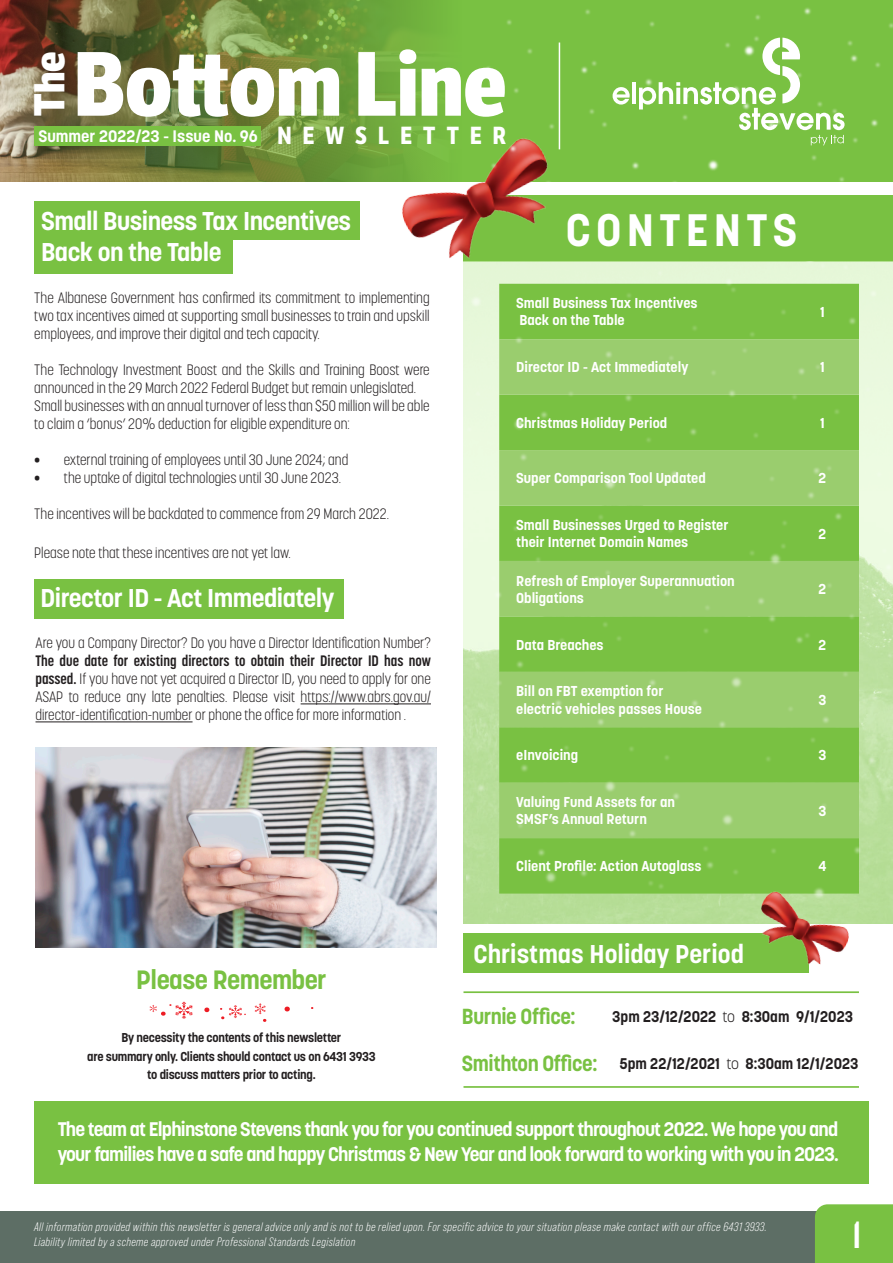
<style>
.page{position:relative;width:893px;height:1263px;background:#fff}
.page>*{position:absolute;margin:0;border:0;box-sizing:border-box;transform-origin:0 0}
.t1{font:800 88.35px "LFT Etica Condensed";color:#fff}
.t2{font:700 45px "Korolev";letter-spacing:.12em;color:#fff}
.t3{font:800 42px "LFT Etica Condensed";color:#fff}
.t4{font:700 37.8px "Rift";color:#fff}
.t5{font:700 26.25px "Korolev";letter-spacing:-.02em;color:#79c142}
.t6{font:700 25.5px "Korolev";letter-spacing:-.02em;color:#fff}
.t7{font:700 25.5px "Korolev";color:#fff}
.t8{font:700 24px "LFT Etica Condensed";letter-spacing:.465em;color:#fff}
.t9{font:700 21.6px "Korolev";letter-spacing:-.02em;color:#79c142}
.t10{font:700 19.5px/25.5px "Korolev";letter-spacing:-.04em;color:#fff}
.t11{font:700 16.5px "Korolev";color:#fff}
.t12{font:700 15.3px "Korolev";color:#231f20}
.t13{font:300 15px/18px "Korolev Condensed";color:#231f20;text-align:justify}
.t14{font:700 14.25px "Korolev";color:#fff}
.t15{font:700 12.75px/18.8px "Korolev";letter-spacing:-.02em;color:#231f20;text-align:center}
.No_Spacing{font:italic 12.15px "Bebas Neue Pro";letter-spacing:.03em;color:#fff}
.s1{font-weight:700}
.s2{font-weight:300}
</style>
<div class="page">
<div style="left:34px;top:235px;width:199px;height:38px;background:#79c142"></div>
<div style="left:463px;top:196px;width:430px;height:66px;background:#79c142"></div>
<div style="left:0;top:1212px;width:893px;height:51px;background:#5d6e65"></div>
<div style="left:815px;top:1204px;width:78px;height:59px;background:#79c142"></div>
<div style="left:34px;top:202px;width:326px;height:38px;background:#79c142"></div>
<hr style="left:301px;top:703px;width:130px;height:1px;background:#231f20">
<hr style="left:36px;top:721px;width:157px;height:1px;background:#231f20">
<div style="left:34px;top:579px;width:309px;height:39px;background:#79c142"></div>
<div style="left:463px;top:934px;width:346px;height:39px;background:#79c142"></div>
<hr style="left:463px;top:991px;width:396px;height:2px;background:#79c142">
<hr style="left:463px;top:1086px;width:396px;height:2px;background:#79c142">
<div style="left:34px;top:1101px;width:835px;height:83px;background:#79c142"></div>
<img style="left:0;top:0;width:463px;height:182px">
<div style="left:34px;top:126px;width:227px;height:19px;background:#79c142"></div>
<img style="left:372px;top:120px;width:187px;height:163px">
<img style="left:36px;top:747px;width:400px;height:200px">
<img style="left:466px;top:262px;width:427px;height:645px">
<img style="left:463px;top:0;width:430px;height:196px">
<svg style="left:613px;top:87px;width:17px;height:18px"></svg>
<hr style="left:632px;top:82px;width:4px;height:22px;background:#fff">
<svg style="left:639px;top:38px;width:206px;height:107px;background:#8eca60"></svg>
<svg style="left:204px;top:1007px;width:6px;height:5px"></svg>
<svg style="left:220px;top:1005px;width:26px;height:14px"></svg>
<svg style="left:284px;top:1006px;width:6px;height:5px"></svg>
<svg style="left:255px;top:1003px;width:11px;height:19px"></svg>
<svg style="left:150px;top:1001px;width:43px;height:18px"></svg>
<img style="left:738px;top:880px;width:128px;height:85px">
<p class="t1" style="left:74px;top:30px;width:434px">Bottom Line</p>
<p class="t8" style="left:277px;top:121px;width:230px">NEWSLETTER</p>
<p class="t3" style="left:24px;top:116px;width:66px;rotate:-90deg">The</p>
<p class="t11" style="left:39px;top:125px;width:221px">Summer 2022/23 - Issue No. 96</p>
<p class="t6" style="left:41px;top:205px;width:312px">Small Business Tax Incentives</p>
<p class="t6" style="left:41px;top:236px;width:182px">Back on the Table</p>
<p class="t13" style="left:34px;top:289px;width:397px">The Albanese Government has confirmed its commitment to implementing two tax incentives aimed at supporting small businesses to train and upskill employees, and improve their digital and tech capacity.</p>
<p class="t13" style="left:34px;top:361px;width:397px">The Technology Investment Boost and the Skills and Training Boost were announced in the 29 March 2022 Federal Budget but remain unlegislated.</p>
<p class="t13" style="left:34px;top:397px;width:397px">Small businesses with an annual turnover of less than $50 million will be able to claim a ‘bonus’ 20% deduction for eligible expenditure on:</p>
<p class="t13" style="left:34px;top:451px;width:316px">• external training of employees until 30 June 2024; and</p>
<p class="t13" style="left:34px;top:469px;width:308px">• the uptake of digital technologies until 30 June 2023.</p>
<p class="t13" style="left:34px;top:505px;width:356px">The incentives will be backdated to commence from 29 March 2022.</p>
<p class="t13" style="left:34px;top:544px;width:258px">Please note that these incentives are not yet law.</p>
<p class="t6" style="left:41px;top:582px;width:295px">Director ID - Act Immediately</p>
<p class="t13" style="left:36px;top:634px;width:397px">Are you a Company Director? Do you have a Director Identification Number?<br><span class="s1">The due date for existing directors to obtain their Director ID has now passed.</span> If you have not yet acquired a Director ID, you need to apply for one ASAP to reduce any late penalties. Please visit https://www.abrs.gov.au/ director-identification-number or phone the office for more information .</p>
<p class="t2" style="left:566px;top:202px;width:233px">CONTENTS</p>
<p class="t14" style="left:516px;top:294px;width:183px">Small Business Tax Incentives</p>
<p class="t14" style="left:519px;top:311px;width:107px">Back on the Table</p>
<p class="t14" style="left:820px;top:303px;width:6px">1</p>
<p class="t14" style="left:516px;top:358px;width:174px">Director ID - Act Immediately</p>
<p class="t14" style="left:820px;top:358px;width:6px">1</p>
<p class="t14" style="left:516px;top:414px;width:153px">Christmas Holiday Period</p>
<p class="t14" style="left:820px;top:414px;width:6px">1</p>
<p class="t14" style="left:516px;top:469px;width:191px">Super Comparison Tool Updated</p>
<p class="t14" style="left:818px;top:469px;width:9px">2</p>
<p class="t14" style="left:516px;top:516px;width:214px">Small Businesses Urged to Register</p>
<p class="t14" style="left:516px;top:533px;width:174px">their Internet Domain Names</p>
<p class="t14" style="left:818px;top:525px;width:9px">2</p>
<p class="t14" style="left:516px;top:571px;width:220px">Refresh of Employer Superannuation</p>
<p class="t14" style="left:516px;top:589px;width:69px">Obligations</p>
<p class="t14" style="left:818px;top:580px;width:9px">2</p>
<p class="t14" style="left:516px;top:635px;width:89px">Data Breaches</p>
<p class="t14" style="left:818px;top:635px;width:9px">2</p>
<p class="t14" style="left:516px;top:682px;width:149px">Bill on FBT exemption for</p>
<p class="t14" style="left:516px;top:699px;width:187px">electric vehicles passes House</p>
<p class="t14" style="left:818px;top:691px;width:9px">3</p>
<p class="t14" style="left:516px;top:746px;width:63px">eInvoicing</p>
<p class="t14" style="left:818px;top:746px;width:9px">3</p>
<p class="t14" style="left:516px;top:793px;width:160px">Valuing Fund Assets for an</p>
<p class="t14" style="left:516px;top:810px;width:132px">SMSF’s Annual Return</p>
<p class="t14" style="left:818px;top:802px;width:9px">3</p>
<p class="t14" style="left:516px;top:857px;width:187px">Client Profile: Action Autoglass</p>
<p class="t14" style="left:818px;top:857px;width:10px">4</p>
<p class="t5" style="left:136px;top:963px;width:192px">Please Remember</p>
<p class="t7" style="left:474px;top:938px;width:272px">Christmas Holiday Period</p>
<p class="t9" style="left:462px;top:1003px;width:115px">Burnie Office:</p>
<p class="t9" style="left:462px;top:1050px;width:137px">Smithton Office:</p>
<p class="t12" style="left:612px;top:1007px;width:242px">3pm 23/12/2022 <span class="s2">to</span> 8:30am 9/1/2023</p>
<p class="t12" style="left:619px;top:1054px;width:241px">5pm 22/12/2021 <span class="s2">to</span> 8:30am 12/1/2023</p>
<p class="t15" style="left:87px;top:1028px;width:290px">By necessity the contents of this newsletter<br>are summary only. Clients should contact us on 6431 3933 to discuss matters prior to acting.</p>
<p class="t10" style="left:58px;top:1116px;width:783px">The team at Elphinstone Stevens thank you for you continued support throughout 2022. We hope you and your families have a safe and happy Christmas &amp; New Year and look forward to working with you in 2023.</p>
<p class="No_Spacing" style="left:34px;top:1220px;width:734px">All information provided within this newsletter is general advice only and is not to be relied upon. For specific advice to your situation please make contact with our office 6431 3933.</p>
<p class="No_Spacing" style="left:34px;top:1235px;width:323px">Liability limited by a scheme approved under Professional Standards Legislation</p>
<p class="t4" style="left:852px;top:1208px;width:10px">1</p>
</div>
